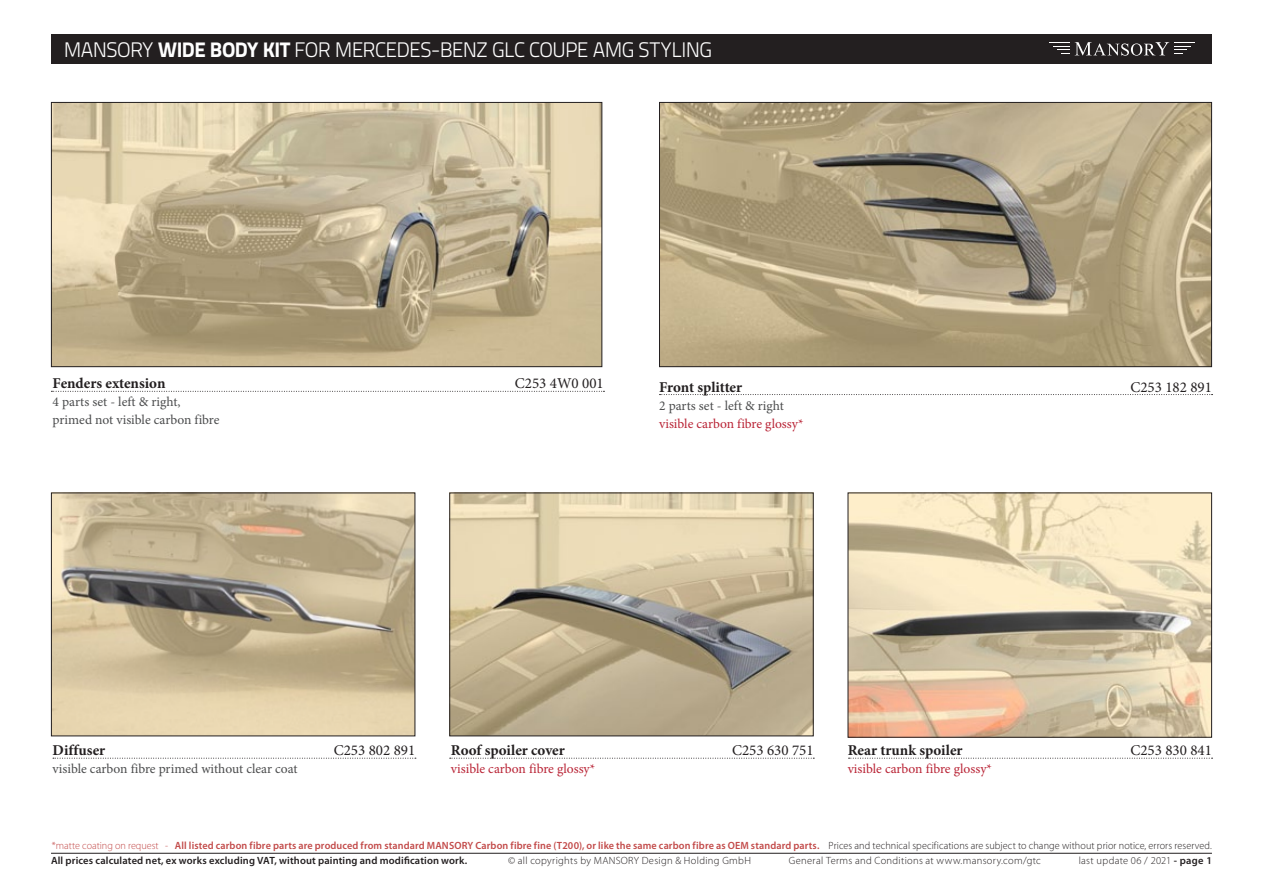
<style>
.page{position:relative;width:1263px;height:893px;background:#fff}
.page>*{position:absolute;margin:0;border:0;box-sizing:border-box;transform-origin:0 0}
.nadpis{font:300 21px "Titillium Text 22 L";letter-spacing:-.035em;color:#fff}
.name_of_product{font:700 15px "Minion Pro";letter-spacing:-.005em;color:#231f20}
.NR{font:15px "Minion Pro";color:#231f20}
.description{font:13.5px "Minion Pro";color:#b92436}
.description-2{font:13.5px "Minion Pro";color:#4b4c4d}
.name_of_product-2{font:13.5px "Minion Pro";letter-spacing:-.005em;color:#4b4c4d}
.t1{font:600 10.5px "Myriad Pro";letter-spacing:.015em;color:#c24a49}
.t2{font:300 10.5px "Myriad Pro";letter-spacing:.03em;color:#231f20}
.t3{font:600 10.5px "Myriad Pro";letter-spacing:.015em;color:#231f20}
.s1{font-weight:800}
.s2{font-weight:300}
.s3{font-weight:300;color:#231f20}
.s4{font-weight:600}
</style>
<div class="page">
<div style="left:51px;top:34px;width:1161px;height:30px;background:#231f20"></div>
<svg style="left:1049px;top:42px;width:20px;height:12px"></svg>
<svg style="left:1075px;top:42px;width:120px;height:14px"></svg>
<hr style="left:51px;top:853px;width:1161px;height:1px;background:#231f20">
<img style="left:53px;top:104px;width:547px;height:261px">
<div style="left:51px;top:102px;width:551px;height:265px;border:1px solid #231f20"></div>
<img style="left:661px;top:104px;width:549px;height:261px">
<div style="left:659px;top:102px;width:553px;height:265px;border:1px solid #231f20"></div>
<svg style="left:51px;top:391px;width:553px;height:1px"></svg>
<svg style="left:659px;top:394px;width:553px;height:1px"></svg>
<img style="left:451px;top:495px;width:361px;height:239px">
<div style="left:449px;top:493px;width:365px;height:243px;border:1px solid #231f20"></div>
<img style="left:53px;top:495px;width:360px;height:239px">
<img style="left:850px;top:495px;width:360px;height:241px">
<div style="left:848px;top:493px;width:364px;height:245px;border:1px solid #231f20"></div>
<svg style="left:848px;top:758px;width:364px;height:1px"></svg>
<svg style="left:450px;top:758px;width:364px;height:1px"></svg>
<svg style="left:53px;top:758px;width:363px;height:1px"></svg>
<p class="nadpis" style="left:64px;top:34px;width:650px">MANSORY <span class="s1">WIDE BODY KIT</span> FOR MERCEDES-BENZ GLC COUPE AMG STYLING</p>
<p class="name_of_product" style="left:53px;top:373px;width:114px">Fenders extension</p>
<p class="NR" style="left:515px;top:373px;width:90px">C253 4W0 001</p>
<p class="description-2" style="left:53px;top:393px;width:129px">4 parts set - left &amp; right,</p>
<p class="description-2" style="left:53px;top:411px;width:168px">primed not visible carbon fibre</p>
<p class="name_of_product" style="left:659px;top:376px;width:85px">Front splitter</p>
<p class="NR" style="left:1130px;top:377px;width:83px">C253 182 891</p>
<p class="description-2" style="left:659px;top:396px;width:126px">2 parts set - left &amp; right</p>
<p class="description" style="left:659px;top:414px;width:146px">visible carbon fibre glossy*</p>
<p class="name_of_product" style="left:53px;top:740px;width:54px">Diffuser</p>
<p class="NR" style="left:334px;top:740px;width:83px">C253 802 891</p>
<p class="name_of_product-2" style="left:53px;top:760px;width:246px">visible carbon fibre primed without clear coat</p>
<p class="name_of_product" style="left:451px;top:740px;width:115px">Roof spoiler cover</p>
<p class="NR" style="left:732px;top:740px;width:83px">C253 630 751</p>
<p class="description" style="left:451px;top:760px;width:146px">visible carbon fibre glossy*</p>
<p class="name_of_product" style="left:848px;top:740px;width:116px">Rear trunk spoiler</p>
<p class="NR" style="left:1130px;top:740px;width:83px">C253 830 841</p>
<p class="description" style="left:848px;top:760px;width:146px">visible carbon fibre glossy*</p>
<p class="t1" style="left:52px;top:838px;width:1161px"><span class="s2">*matte coating on request -</span> All listed carbon fibre parts are produced from standard MANSORY Carbon fibre fine (T200), or like the same carbon fibre as OEM standard parts. <span class="s3">Prices and technical specifications are subject to change without prior notice, errors reserved.</span></p>
<p class="t3" style="left:51px;top:853px;width:418px">All prices calculated net, ex works excluding VAT, without painting and modification work.</p>
<p class="t2" style="left:508px;top:854px;width:244px">© all copyrights by MANSORY Design &amp; Holding GmbH</p>
<p class="t2" style="left:789px;top:854px;width:253px">General Terms and Conditions at www.mansory.com/gtc</p>
<p class="t2" style="left:1079px;top:854px;width:135px">last update 06 / 2021 <span class="s4">- page 1</span></p>
</div>
